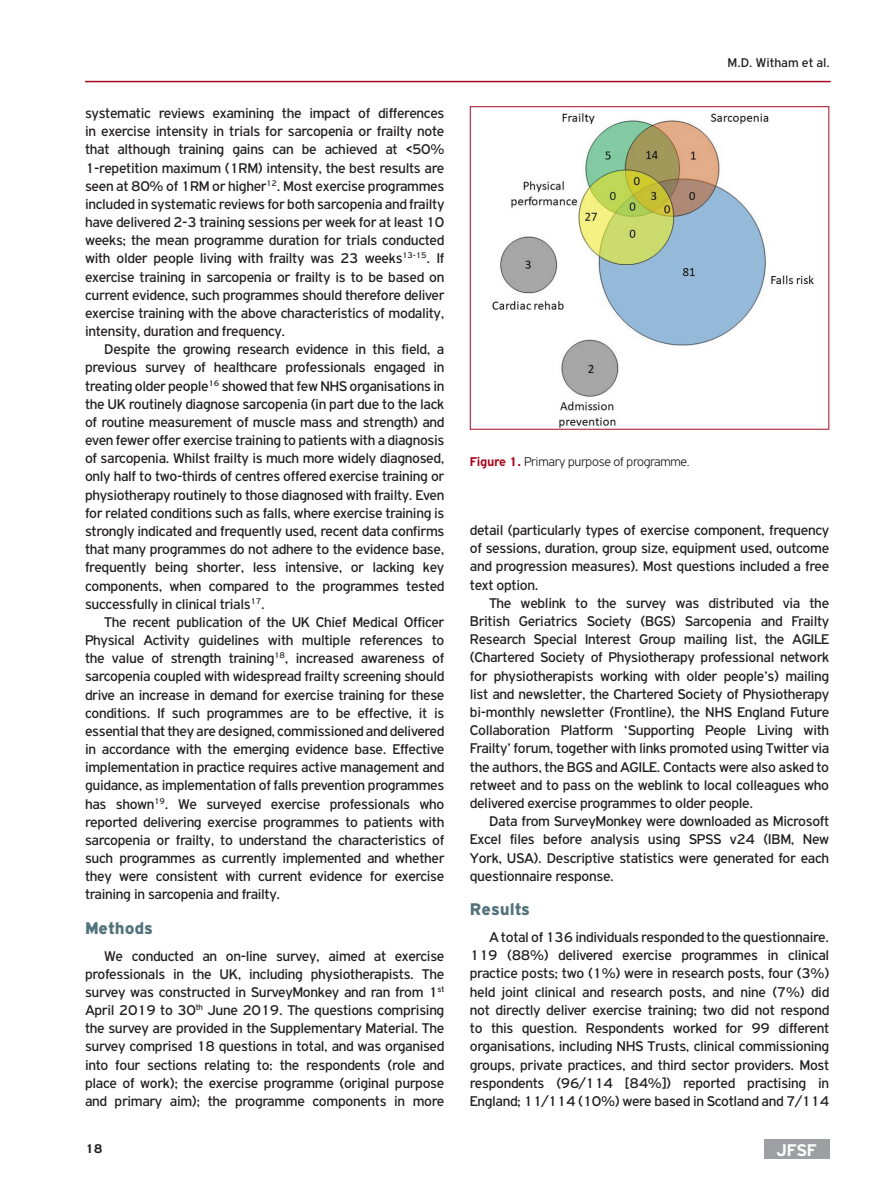
<style>
.page{position:relative;width:893px;height:1191px;background:#fff}
.page>*{position:absolute;margin:0;border:0;box-sizing:border-box;transform-origin:0 0}
.t1{font:900 18px "PF Highway Gothic";color:#53737c}
.t2{font:700 18px "PF Highway Gothic";color:#fff}
.t3{font:15px/18.1px "PF Highway Gothic";letter-spacing:-.02em;color:#231f20;text-align:justify}
.t4{font:300 13.5px "PF Highway Gothic";letter-spacing:-.02em;color:#231f20}
.t5{font:13.5px "PF Highway Gothic";color:#231f20}
.t6{font:700 13.5px "PF Highway Gothic";color:#231f20}
.s1{font-weight:700;color:#a7091e}
</style>
<div class="page">
<div style="left:764px;top:1139px;width:65px;height:19px;background:#9d9fa2"></div>
<hr style="left:85px;top:81px;width:746px;height:1px;background:#a7091e">
<img style="left:492px;top:113px;width:322px;height:314px">
<div style="left:470px;top:106px;width:359px;height:323px;border:1px solid #a7091e"></div>
<p class="t3" style="left:85px;top:104px;width:361px">systematic reviews examining the impact of differences in exercise intensity in trials for sarcopenia or frailty note that although training gains can be achieved at &lt;50% 1-repetition maximum (1RM) intensity, the best results are seen at 80% of 1RM or higher<sup>12</sup>. Most exercise programmes included in systematic reviews for both sarcopenia and frailty have delivered 2-3 training sessions per week for at least 10 weeks; the mean programme duration for trials conducted with older people living with frailty was 23 weeks<sup>13-15</sup>. If exercise training in sarcopenia or frailty is to be based on current evidence, such programmes should therefore deliver exercise training with the above characteristics of modality, intensity, duration and frequency.</p>
<p class="t3" style="left:85px;top:340px;width:361px;text-indent:19px">Despite the growing research evidence in this field, a previous survey of healthcare professionals engaged in treating older people<sup>16</sup> showed that few NHS organisations in the UK routinely diagnose sarcopenia (in part due to the lack of routine measurement of muscle mass and strength) and even fewer offer exercise training to patients with a diagnosis of sarcopenia. Whilst frailty is much more widely diagnosed, only half to two-thirds of centres offered exercise training or physiotherapy routinely to those diagnosed with frailty. Even for related conditions such as falls, where exercise training is strongly indicated and frequently used, recent data confirms that many programmes do not adhere to the evidence base, frequently being shorter, less intensive, or lacking key components, when compared to the programmes tested successfully in clinical trials<sup>17</sup>.</p>
<p class="t3" style="left:85px;top:613px;width:361px;text-indent:19px">The recent publication of the UK Chief Medical Officer Physical Activity guidelines with multiple references to the value of strength training<sup>18</sup>, increased awareness of sarcopenia coupled with widespread frailty screening should drive an increase in demand for exercise training for these conditions. If such programmes are to be effective, it is essential that they are designed, commissioned and delivered in accordance with the emerging evidence base. Effective implementation in practice requires active management and guidance, as implementation of falls prevention programmes has shown<sup>19</sup>. We surveyed exercise professionals who reported delivering exercise programmes to patients with sarcopenia or frailty, to understand the characteristics of such programmes as currently implemented and whether they were consistent with current evidence for exercise training in sarcopenia and frailty.</p>
<p class="t1" style="left:85px;top:918px;width:70px">Methods</p>
<p class="t3" style="left:85px;top:946px;width:361px;text-indent:19px">We conducted an on-line survey, aimed at exercise professionals in the UK, including physiotherapists. The survey was constructed in SurveyMonkey and ran from 1<sup>st </sup>April 2019 to 30<sup>th</sup> June 2019. The questions comprising the survey are provided in the Supplementary Material. The survey comprised 18 questions in total, and was organised into four sections relating to: the respondents (role and place of work); the exercise programme (original purpose and primary aim); the programme components in more</p>
<p class="t5" style="left:728px;top:56px;width:104px">M.D. Witham et al.</p>
<p class="t4" style="left:470px;top:454px;width:221px"><span class="s1">Figure 1.</span> Primary purpose of programme.</p>
<p class="t3" style="left:470px;top:521px;width:361px">detail (particularly types of exercise component, frequency of sessions, duration, group size, equipment used, outcome and progression measures). Most questions included a free text option.</p>
<p class="t3" style="left:470px;top:593px;width:361px;text-indent:19px">The weblink to the survey was distributed via the British Geriatrics Society (BGS) Sarcopenia and Frailty Research Special Interest Group mailing list, the AGILE (Chartered Society of Physiotherapy professional network for physiotherapists working with older people’s) mailing list and newsletter, the Chartered Society of Physiotherapy bi-monthly newsletter (Frontline), the NHS England Future Collaboration Platform ‘Supporting People Living with Frailty’ forum, together with links promoted using Twitter via the authors, the BGS and AGILE. Contacts were also asked to retweet and to pass on the weblink to local colleagues who delivered exercise programmes to older people.</p>
<p class="t3" style="left:470px;top:812px;width:361px;text-indent:19px">Data from SurveyMonkey were downloaded as Microsoft Excel files before analysis using SPSS v24 (IBM, New York, USA). Descriptive statistics were generated for each questionnaire response.</p>
<p class="t1" style="left:470px;top:899px;width:61px">Results</p>
<p class="t3" style="left:470px;top:928px;width:361px;text-indent:19px">A total of 136 individuals responded to the questionnaire.<br>119 (88%) delivered exercise programmes in clinical practice posts; two (1%) were in research posts, four (3%) held joint clinical and research posts, and nine (7%) did not directly deliver exercise training; two did not respond to this question. Respondents worked for 99 different organisations, including NHS Trusts, clinical commissioning groups, private practices, and third sector providers. Most respondents (96/114 [84%]) reported practising in England; 11/114 (10%) were based in Scotland and 7/114</p>
<p class="t6" style="left:85px;top:1140px;width:19px">18</p>
<p class="t2" style="left:776px;top:1140px;width:42px">JFSF</p>
</div>
